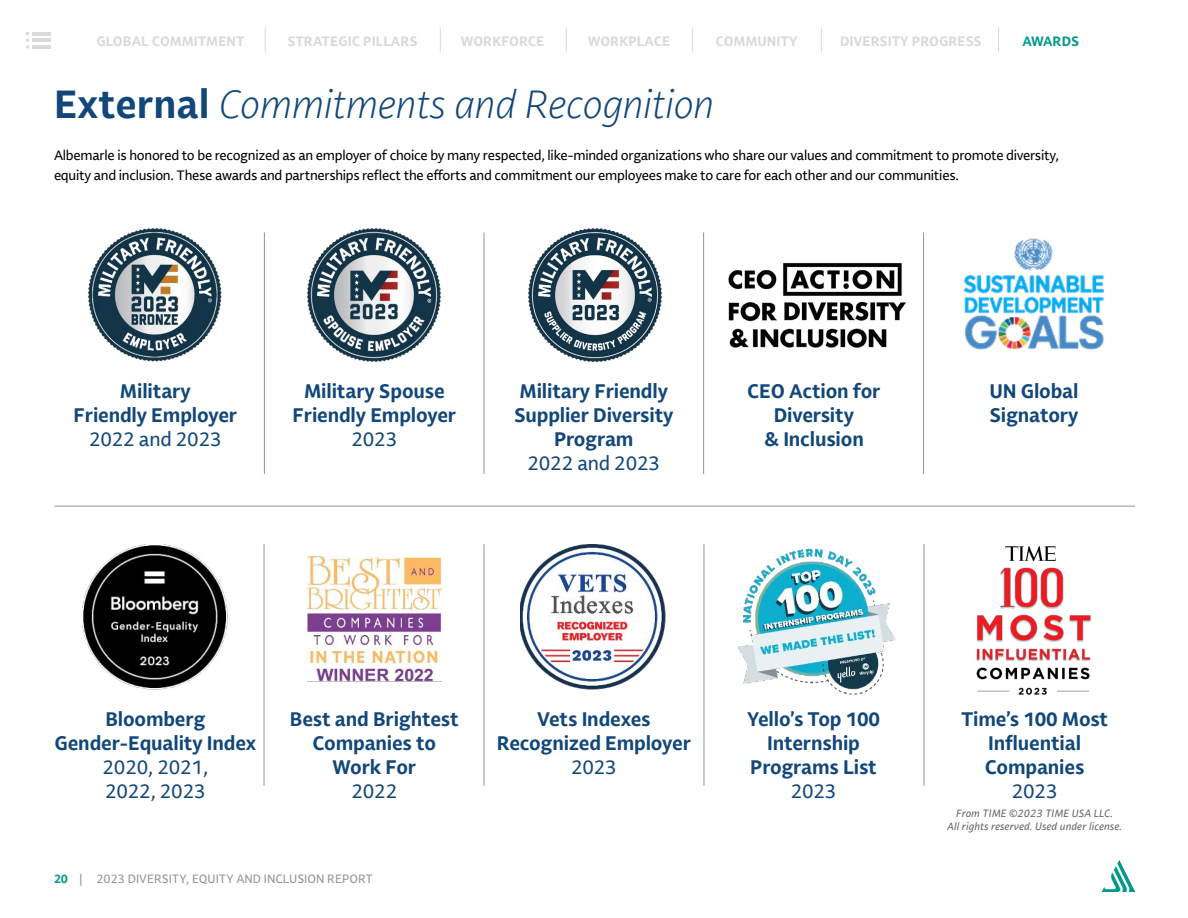
<style>
.page{position:relative;width:1188px;height:918px;background:#fff}
.page>*{position:absolute;margin:0;border:0;box-sizing:border-box;transform-origin:0 0}
.t1{font:italic 300 39px "Lemance";color:#12477a}
.t2{font:700 19.5px/24px "Lemance";letter-spacing:-.01em;color:#12477a;text-align:center}
.t3{font:19.5px/24px "Lemance";letter-spacing:-.01em;color:#12477a}
.t4{font:13.5px/19.5px "Lemance";letter-spacing:-.02em;color:#000}
.t5{font:700 13.5px "Lemance";color:#d9d9d9}
.t6{font:700 13.5px "Lemance";letter-spacing:-.01em;color:#00998a}
.t7{font:12px "Lemance";color:#939598}
.t8{font:italic 10.5px/12.6px "Lemance";letter-spacing:.01em;color:#636466;text-align:center}
.s1{font-weight:700;font-style:normal}
.s2{font-weight:700;color:#009c8a}
</style>
<div class="page">
<svg style="left:1102px;top:860px;width:33px;height:32px"></svg>
<hr style="left:33px;top:32px;width:18px;height:3px;background:#d9d9d9">
<hr style="left:33px;top:39px;width:18px;height:3px;background:#d9d9d9">
<svg style="left:26px;top:32px;width:3px;height:17px"></svg>
<hr style="left:33px;top:45px;width:18px;height:4px;background:#d9d9d9">
<svg style="left:265px;top:27px;width:1px;height:26px"></svg>
<svg style="left:440px;top:27px;width:1px;height:26px"></svg>
<svg style="left:566px;top:27px;width:1px;height:26px"></svg>
<svg style="left:692px;top:27px;width:1px;height:26px"></svg>
<svg style="left:821px;top:27px;width:1px;height:26px"></svg>
<svg style="left:998px;top:27px;width:1px;height:26px"></svg>
<img style="left:88px;top:228px;width:134px;height:134px">
<img style="left:306px;top:228px;width:135px;height:134px">
<img style="left:528px;top:228px;width:134px;height:135px">
<img style="left:728px;top:263px;width:178px;height:85px">
<img style="left:963px;top:238px;width:140px;height:112px">
<img style="left:82px;top:544px;width:145px;height:145px">
<img style="left:308px;top:556px;width:134px;height:126px">
<img style="left:520px;top:544px;width:145px;height:145px">
<img style="left:738px;top:548px;width:158px;height:147px">
<img style="left:976px;top:546px;width:115px;height:149px">
<hr style="left:55px;top:506px;width:1080px;height:1px;background:#939598">
<hr style="left:264px;top:232px;width:1px;height:242px;background:#939598">
<hr style="left:484px;top:232px;width:1px;height:242px;background:#939598">
<hr style="left:703px;top:232px;width:1px;height:242px;background:#939598">
<hr style="left:923px;top:232px;width:1px;height:242px;background:#939598">
<hr style="left:264px;top:544px;width:1px;height:242px;background:#939598">
<hr style="left:484px;top:544px;width:1px;height:242px;background:#939598">
<hr style="left:704px;top:544px;width:1px;height:242px;background:#939598">
<hr style="left:924px;top:544px;width:1px;height:242px;background:#939598">
<p class="t5" style="left:96px;top:32px;width:150px">GLOBAL COMMITMENT</p>
<p class="t5" style="left:287px;top:32px;width:132px">STRATEGIC PILLARS</p>
<p class="t5" style="left:461px;top:32px;width:85px">WORKFORCE</p>
<p class="t5" style="left:588px;top:32px;width:84px">WORKPLACE</p>
<p class="t5" style="left:716px;top:32px;width:83px">COMMUNITY</p>
<p class="t5" style="left:840px;top:32px;width:143px">DIVERSITY PROGRESS</p>
<p class="t6" style="left:1022px;top:32px;width:58px">AWARDS</p>
<h1 class="t1" style="left:54px;top:78px;width:662px"><span class="s1">External</span> Commitments and Recognition</h1>
<p class="t4" style="left:54px;top:145px;width:1007px">Albemarle is honored to be recognized as an employer of choice by many respected, like-minded organizations who share our values and commitment to promote diversity, equity and inclusion. These awards and partnerships reflect the efforts and commitment our employees make to care for each other and our communities.</p>
<p class="t2" style="left:74px;top:379px;width:165px">Military<br>Friendly Employer</p>
<p class="t3" style="left:89px;top:427px;width:134px">2022 and 2023</p>
<p class="t2" style="left:293px;top:379px;width:165px">Military Spouse<br>Friendly Employer</p>
<p class="t3" style="left:351px;top:427px;width:47px">2023</p>
<p class="t2" style="left:514px;top:379px;width:161px">Military Friendly<br>Supplier Diversity<br>Program</p>
<p class="t3" style="left:527px;top:451px;width:134px">2022 and 2023</p>
<p class="t2" style="left:747px;top:379px;width:135px">CEO Action for<br>Diversity<br>&amp; Inclusion</p>
<p class="t2" style="left:989px;top:379px;width:91px;text-align:left">UN Global<br>Signatory</p>
<p class="t2" style="left:55px;top:707px;width:203px">Bloomberg<br>Gender-Equality Index</p>
<p class="t3" style="left:103px;top:755px;width:107px">2020, 2021,<br>2022, 2023</p>
<p class="t2" style="left:290px;top:707px;width:171px">Best and Brightest<br>Companies to<br>Work For</p>
<p class="t3" style="left:351px;top:779px;width:47px">2022</p>
<p class="t7" style="left:54px;top:871px;width:320px"><span class="s2">20</span> | 2023 DIVERSITY, EQUITY AND INCLUSION REPORT</p>
<p class="t2" style="left:497px;top:707px;width:196px">Vets Indexes<br>Recognized Employer</p>
<p class="t3" style="left:571px;top:755px;width:47px">2023</p>
<p class="t2" style="left:747px;top:707px;width:135px">Yello’s Top 100<br>Internship<br>Programs List</p>
<p class="t3" style="left:791px;top:779px;width:47px">2023</p>
<p class="t2" style="left:961px;top:707px;width:149px">Time’s 100 Most<br>Influential<br>Companies</p>
<p class="t3" style="left:1012px;top:779px;width:47px">2023</p>
<p class="t8" style="left:947px;top:807px;width:176px">From TIME ©2023 TIME USA LLC.<br>All rights reserved. Used under license.</p>
</div>
